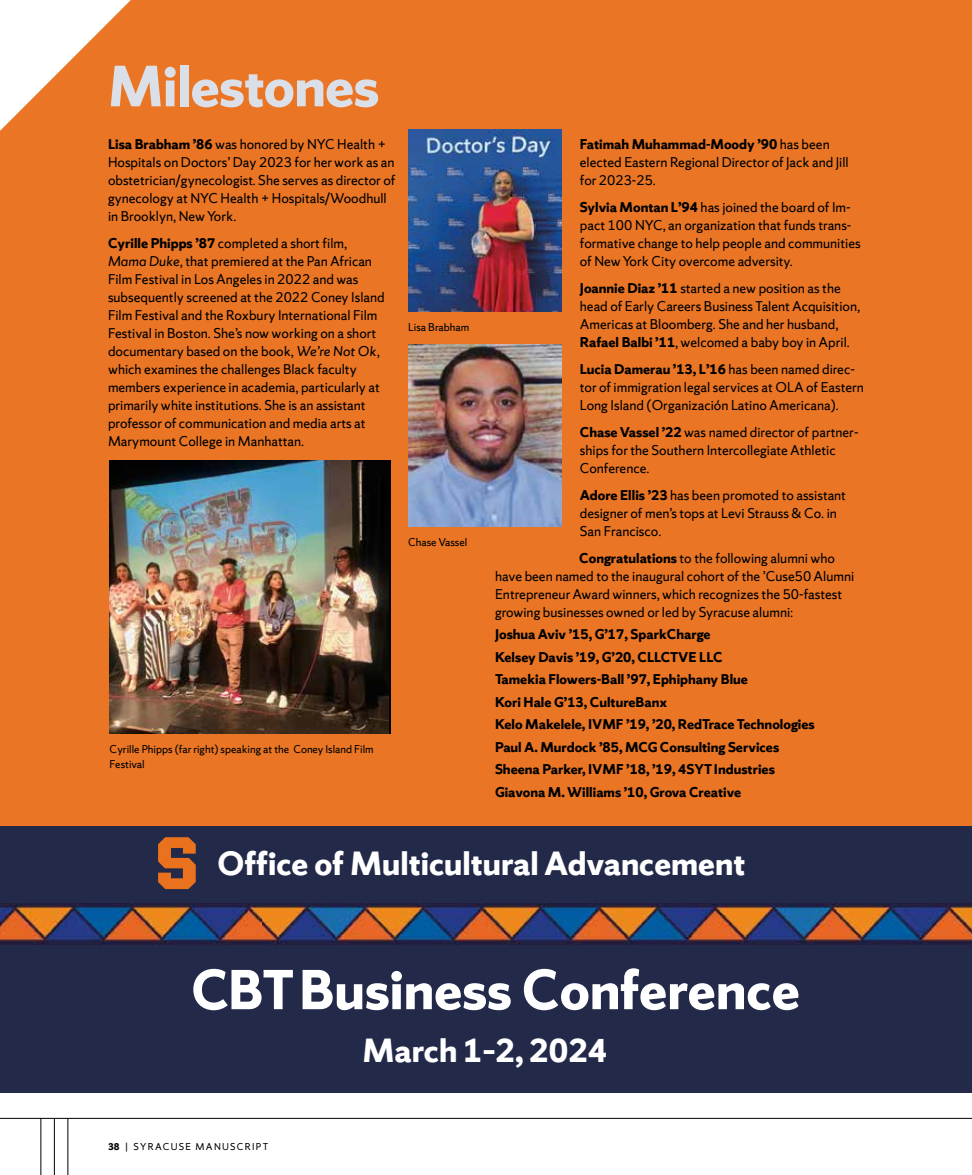
<style>
.page{position:relative;width:972px;height:1175px;background:#fff}
.page>*{position:absolute;margin:0;border:0;box-sizing:border-box;transform-origin:0 0}
.t1{font:700 61.5px "Sherman Sans";letter-spacing:-.01em;color:#dbdfe7}
.t2{font:700 59.55px "Sherman Sans";color:#fff}
.t3{font:700 35.55px "Sherman Sans";color:#fff}
.t4{font:15px/18px "Sherman Sans";color:#000}
.t5{font:700 15px/22.5px "Sherman Sans";color:#000}
.t6{font:12px/15.6px "Sherman Sans";color:#000}
.t7{font:10.5px "Sherman Sans";letter-spacing:.12em;color:#000}
.s1{font-weight:700}
.s2{font-style:italic}
</style>
<div class="page">
<hr style="left:0;top:1118px;width:972px;height:1px;background:#000">
<hr style="left:40px;top:1118px;width:1px;height:56px;background:#000">
<hr style="left:54px;top:1118px;width:1px;height:56px;background:#000">
<hr style="left:68px;top:1118px;width:1px;height:56px;background:#000">
<div style="left:0;top:825px;width:972px;height:267px;background:#232949"></div>
<div style="left:0;top:0;width:972px;height:825px;background:#ea7625"></div>
<svg style="left:0;top:0;width:131px;height:131px"></svg>
<img style="left:409px;top:129px;width:153px;height:183px">
<img style="left:409px;top:344px;width:153px;height:182px">
<img style="left:109px;top:460px;width:280px;height:273px">
<img style="left:262px;top:903px;width:432px;height:41px">
<img style="left:694px;top:903px;width:278px;height:41px">
<img style="left:0;top:903px;width:262px;height:41px">
<svg style="left:158px;top:837px;width:38px;height:52px"></svg>
<h1 class="t1" style="left:108px;top:48px;width:273px">Milestones</h1>
<p class="t4" style="left:108px;top:135px;width:289px"><span class="s1">Lisa Brabham ’86</span> was honored by NYC Health + Hospitals on Doctors’ Day 2023 for her work as an obstetrician/gynecologist. She serves as director of gynecology at NYC Health + Hospitals/Woodhull in Brooklyn, New York.</p>
<p class="t4" style="left:108px;top:234px;width:278px"><span class="s1">Cyrille Phipps ’87</span> completed a short film, <span class="s2">Mama Duke</span>, that premiered at the Pan African Film Festival in Los Angeles in 2022 and was subsequently screened at the 2022 Coney Island Film Festival and the Roxbury International Film Festival in Boston. She’s now working on a short documentary based on the book, <span class="s2">We’re Not Ok</span>, which examines the challenges Black faculty members experience in academia, particularly at primarily white institutions. She is an assistant professor of communication and media arts at Marymount College in Manhattan.</p>
<p class="t6" style="left:408px;top:319px;width:63px">Lisa Brabham</p>
<p class="t6" style="left:408px;top:534px;width:61px">Chase Vassel</p>
<p class="t6" style="left:110px;top:741px;width:266px">Cyrille Phipps (far right) speaking at the Coney Island Film<br>Festival</p>
<p class="t4" style="left:580px;top:135px;width:270px"><span class="s1">Fatimah Muhammad-Moody ’90</span> has been elected Eastern Regional Director of Jack and Jill for 2023-25.</p>
<p class="t4" style="left:580px;top:198px;width:282px"><span class="s1">Sylvia Montan L’94</span> has joined the board of Im&shy;pact 100 NYC, an organization that funds trans&shy;formative change to help people and communities of New York City overcome adversity.</p>
<p class="t4" style="left:580px;top:279px;width:282px"><span class="s1">Joannie Diaz ’11</span> started a new position as the head of Early Careers Business Talent Acquisition, Americas at Bloomberg. She and her husband, <span class="s1">Rafael Balbi ’11</span>, welcomed a baby boy in April.</p>
<p class="t4" style="left:580px;top:360px;width:286px"><span class="s1">Lucia Damerau ’13, L’16</span> has been named direc&shy;tor of immigration legal services at OLA of Eastern<br>Long Island (Organización Latino Americana).</p>
<p class="t4" style="left:580px;top:423px;width:280px"><span class="s1">Chase Vassel ’22</span> was named director of partner&shy;ships for the Southern Intercollegiate Athletic<br>Conference.</p>
<p class="t4" style="left:580px;top:486px;width:268px"><span class="s1">Adore Ellis ’23</span> has been promoted to assistant designer of men’s tops at Levi Strauss &amp; Co. in<br>San Francisco.</p>
<p class="t4" style="left:495px;top:549px;width:361px;text-indent:84px"><span class="s1">Congratulations</span> to the following alumni who have been named to the inaugural cohort of the ’Cuse50 Alumni Entrepreneur Award winners, which recognizes the 50-fastest growing businesses owned or led by Syracuse alumni:</p>
<p class="t5" style="left:495px;top:623px;width:321px">Joshua Aviv ’15, G’17, SparkCharge<br>Kelsey Davis ’19, G’20, CLLCTVE LLC<br>Tamekia Flowers-Ball ’97, Ephiphany Blue<br>Kori Hale G’13, CultureBanx<br>Kelo Makelele, IVMF ’19, ’20, RedTrace Technologies Paul A. Murdock ’85, MCG Consulting Services Sheena Parker, IVMF ’18, ’19, 4SYT Industries Giavona M. Williams ’10, Grova Creative</p>
<h3 class="t3" style="left:217px;top:841px;width:529px">Office of Multicultural Advancement</h3>
<h2 class="t2" style="left:191px;top:953px;width:610px">CBT Business Conference</h2>
<p class="t7" style="left:108px;top:1140px;width:162px"><span class="s1">38</span> | SYRACUSE MANUSCRIPT</p>
<h3 class="t3" style="left:362px;top:1028px;width:247px">March 1–2, 2024</h3>
</div>
